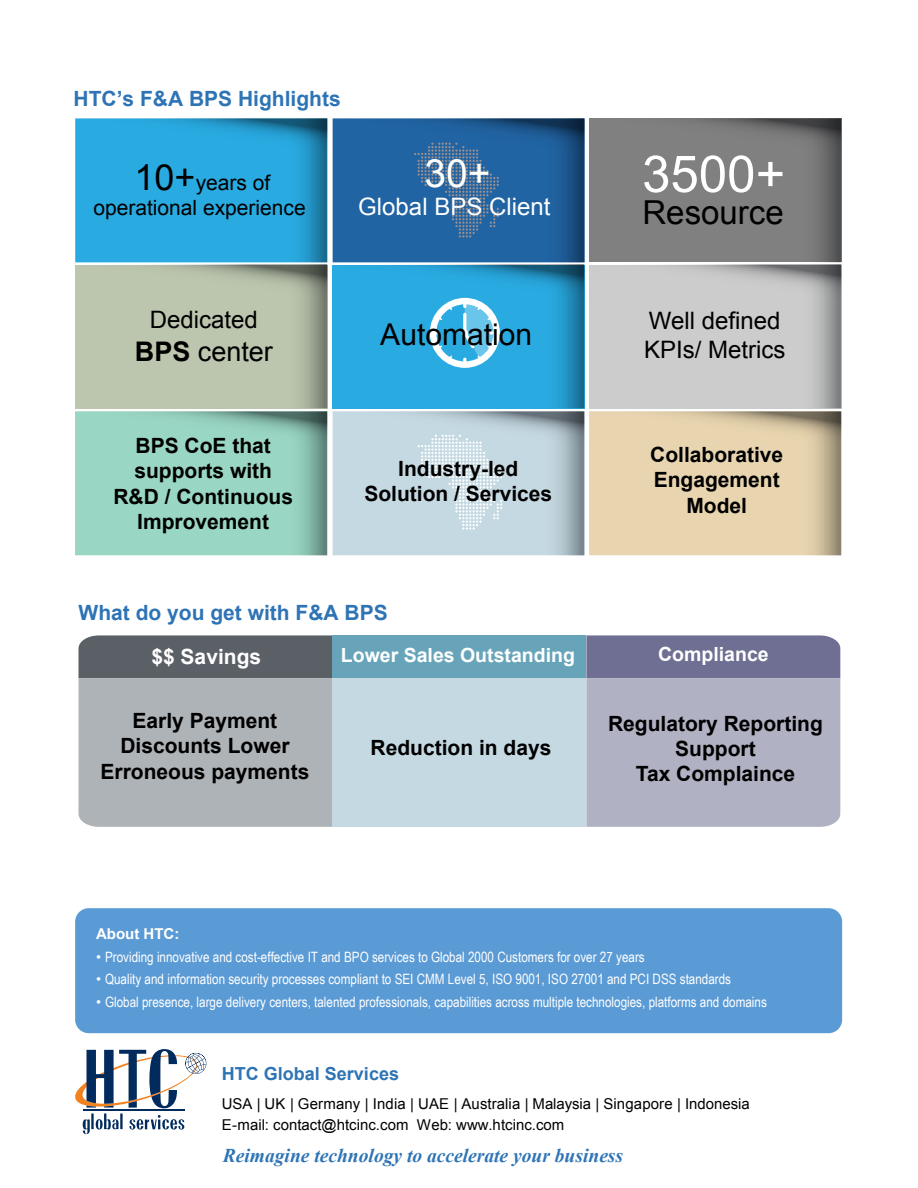
<style>
.page{position:relative;width:918px;height:1188px;background:#fff}
.page>*{position:absolute;margin:0;border:0;box-sizing:border-box;transform-origin:0 0}
.t1{font:51px "Arial";color:#fff}
.t2{font:39px "Arial";color:#fff}
.t3{font:33px "Arial";color:#000}
.t4{font:30px "Arial";color:#000}
.t5{font:27px "Arial";color:#000}
.t6{font:24px/28.8px "Arial";color:#000}
.t7{font:24px "Arial";color:#fff}
.t8{font:700 21px/25.2px "Arial";color:#000;text-align:center}
.t9{font:700 21px "Arial";color:#2e74b5}
.t10{font:21px/25.2px "Arial";color:#000;text-align:center}
.t11{font:700 21px "Arial";color:#fff}
.t12{font:italic 700 19.5px "Times New Roman";color:#2e74b5}
.t13{font:700 19.5px "Arial";color:#fff}
.t14{font:700 18px "Arial";color:#2e74b5}
.t15{font:15px/21px "Arial";letter-spacing:.005em;color:#000}
.t16{font:700 15px "Arial";color:#fff}
.t17{font:14.25px "Arial Narrow";color:#fff}
.s1{font-size:36px}
.s2{font-weight:700}
.s3{font-family:"Arial"}
</style>
<div class="page">
<div style="left:332px;top:635px;width:254px;height:43px;background:#67a4ba"></div>
<svg style="left:79px;top:635px;width:253px;height:192px;background:#9ca1a5"></svg>
<div style="left:332px;top:678px;width:254px;height:149px;background:#c5d9e2"></div>
<svg style="left:586px;top:635px;width:254px;height:192px;background:#a3a3b9"></svg>
<svg style="left:75px;top:1049px;width:132px;height:85px"></svg>
<div style="left:75px;top:908px;width:767px;height:125px;background:#5b9bd5;border-radius:14px"></div>
<svg style="left:75px;top:118px;width:252px;height:144px;background:#29a6db"></svg>
<svg style="left:589px;top:264px;width:252px;height:144px;background:#c6c6c6"></svg>
<svg style="left:589px;top:411px;width:252px;height:144px;background:#e1ceaa"></svg>
<svg style="left:332px;top:118px;width:252px;height:144px;background:#2a669f"></svg>
<svg style="left:332px;top:411px;width:252px;height:144px;background:#c2d4dd"></svg>
<svg style="left:75px;top:411px;width:252px;height:144px;background:#94cfbd"></svg>
<svg style="left:589px;top:118px;width:252px;height:144px;background:#7b7c7c"></svg>
<svg style="left:332px;top:264px;width:252px;height:144px;background:#33aadc"></svg>
<svg style="left:75px;top:264px;width:252px;height:144px;background:#b6c0a9"></svg>
<h3 class="t9" style="left:74px;top:85px;width:269px">HTC’s F&amp;A BPS Highlights</h3>
<h1 class="t1" style="left:642px;top:141px;width:145px">3500+</h1>
<h3 class="t10" style="left:93px;top:170px;width:214px"><span class="s1">10+</span>years of operational experience</h3>
<h2 class="t2" style="left:425px;top:147px;width:68px">30+</h2>
<h3 class="t7" style="left:358px;top:191px;width:194px">Global BPS Client</h3>
<h3 class="t3" style="left:643px;top:190px;width:143px">Resource</h3>
<h3 class="t6" style="left:150px;top:306px;width:110px">Dedicated</h3>
<h3 class="t5" style="left:135px;top:334px;width:140px"><span class="s2">BPS</span> center</h3>
<h3 class="t8" style="left:113px;top:434px;width:181px">BPS CoE that supports with<br>R&amp;D / Continuous<br>Improvement</h3>
<h3 class="t4" style="left:380px;top:314px;width:153px">Automation</h3>
<h3 class="t8" style="left:364px;top:456px;width:189px">Industry-led<br>Solution / Services</h3>
<h3 class="t9" style="left:79px;top:599px;width:311px">What do you get with F&amp;A BPS</h3>
<h3 class="t6" style="left:644px;top:306px;width:143px">Well defined<br>KPIs/ Metrics</h3>
<h3 class="t8" style="left:650px;top:443px;width:135px">Collaborative<br>Engagement<br>Model</h3>
<h3 class="t11" style="left:151px;top:643px;width:111px">$$ Savings</h3>
<h3 class="t13" style="left:341px;top:643px;width:236px">Lower Sales Outstanding</h3>
<h3 class="t13" style="left:658px;top:641px;width:112px">Compliance</h3>
<h3 class="t8" style="left:100px;top:709px;width:210px">Early Payment<br>Discounts Lower<br>Erroneous payments</h3>
<h3 class="t8" style="left:608px;top:712px;width:216px">Regulatory Reporting<br>Support<br>Tax Complaince</h3>
<h3 class="t8" style="left:371px;top:735px;width:182px">Reduction in days</h3>
<p class="t16" style="left:96px;top:924px;width:85px">About HTC:</p>
<p class="t17" style="left:96px;top:947px;width:550px"><span class="s3">•</span> Providing innovative and cost-effective IT and BPO services to Global 2000 Customers for over 27 years</p>
<p class="t17" style="left:96px;top:969px;width:637px"><span class="s3">•</span> Quality and information security processes compliant to SEI CMM Level 5, ISO 9001, ISO 27001 and PCI DSS standards</p>
<p class="t17" style="left:96px;top:992px;width:672px"><span class="s3">•</span> Global presence, large delivery centers, talented professionals, capabilities across multiple technologies, platforms and domains</p>
<p class="t14" style="left:222px;top:1062px;width:179px">HTC Global Services</p>
<p class="t15" style="left:222px;top:1093px;width:530px">USA | UK | Germany | India | UAE | Australia | Malaysia | Singapore | Indonesia<br>E-mail: contact@htcinc.com Web: www.htcinc.com</p>
<h3 class="t12" style="left:223px;top:1141px;width:402px">Reimagine technology to accelerate your business</h3>
</div>
